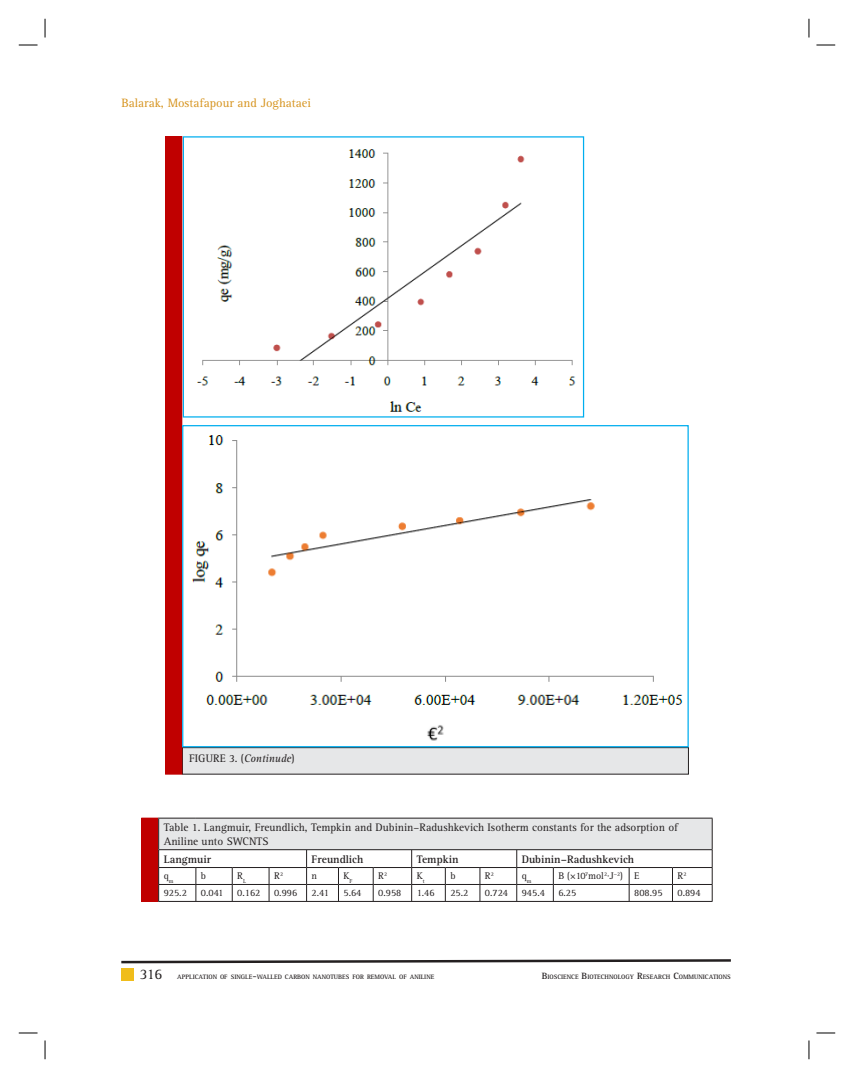
<style>
.page{position:relative;width:854px;height:1078px;background:#fff}
.page>*{position:absolute;margin:0;border:0;box-sizing:border-box;transform-origin:0 0}
.t1{font:15px "Rotis Serif Std";color:#231f20}
.t2{font:12.5px "Rotis Serif Std";color:#d6931d}
.t3{font:11.25px/13.8px "Rotis Serif Std";color:#231f20}
.t4{font:700 11.25px "Rotis Serif Std";color:#231f20}
.t5{font:10px "Rotis Serif Std";color:#231f20}
.t6{font:700 6.5px "Rotis Serif Std";color:#231f20}
.s1{font-style:italic}
.s2{font-size:9.38px}
</style>
<div class="page">
<div style="left:121px;top:968px;width:13px;height:13px;background:#f0bd1b"></div>
<svg style="left:121px;top:959px;width:610px;height:5px"></svg>
<div style="left:182px;top:748px;width:506px;height:26px;background:#e6e7e8"></div>
<img style="left:197px;top:149px;width:379px;height:263px">
<div style="left:183px;top:136px;width:401px;height:282px;border:1px solid #00aeef"></div>
<div style="left:165px;top:137px;width:17px;height:637px;background:#c00000"></div>
<img style="left:192px;top:435px;width:491px;height:306px">
<div style="left:182px;top:425px;width:506px;height:322px;border:1px solid #00aeef"></div>
<div style="left:142px;top:818px;width:16px;height:83px;background:#c00000"></div>
<div style="left:141px;top:818px;width:17px;height:84px;border:1px solid #c00000"></div>
<div style="left:159px;top:818px;width:553px;height:32px;background:#e6e7e8"></div>
<hr style="left:158px;top:867px;width:38px;height:1px;background:#231f20">
<hr style="left:196px;top:867px;width:36px;height:1px;background:#231f20">
<hr style="left:232px;top:867px;width:37px;height:1px;background:#231f20">
<hr style="left:269px;top:867px;width:37px;height:1px;background:#231f20">
<hr style="left:306px;top:867px;width:32px;height:1px;background:#231f20">
<hr style="left:338px;top:867px;width:35px;height:1px;background:#231f20">
<hr style="left:373px;top:867px;width:38px;height:1px;background:#231f20">
<hr style="left:411px;top:867px;width:34px;height:1px;background:#231f20">
<hr style="left:445px;top:867px;width:35px;height:1px;background:#231f20">
<hr style="left:480px;top:867px;width:36px;height:1px;background:#231f20">
<hr style="left:516px;top:867px;width:37px;height:1px;background:#231f20">
<hr style="left:553px;top:867px;width:76px;height:1px;background:#231f20">
<hr style="left:629px;top:867px;width:43px;height:1px;background:#231f20">
<hr style="left:672px;top:867px;width:40px;height:1px;background:#231f20">
<hr style="left:158px;top:884px;width:38px;height:1px;background:#231f20">
<svg style="left:158px;top:850px;width:1px;height:51px"></svg>
<hr style="left:196px;top:884px;width:36px;height:1px;background:#231f20">
<svg style="left:195px;top:868px;width:1px;height:33px"></svg>
<hr style="left:232px;top:884px;width:37px;height:1px;background:#231f20">
<svg style="left:232px;top:868px;width:1px;height:33px"></svg>
<hr style="left:269px;top:884px;width:37px;height:1px;background:#231f20">
<svg style="left:269px;top:868px;width:1px;height:33px"></svg>
<hr style="left:306px;top:884px;width:32px;height:1px;background:#231f20">
<svg style="left:306px;top:850px;width:1px;height:51px"></svg>
<hr style="left:338px;top:884px;width:35px;height:1px;background:#231f20">
<svg style="left:338px;top:868px;width:1px;height:33px"></svg>
<hr style="left:373px;top:884px;width:38px;height:1px;background:#231f20">
<svg style="left:373px;top:868px;width:1px;height:33px"></svg>
<hr style="left:411px;top:884px;width:34px;height:1px;background:#231f20">
<svg style="left:411px;top:850px;width:1px;height:51px"></svg>
<hr style="left:445px;top:884px;width:35px;height:1px;background:#231f20">
<svg style="left:445px;top:868px;width:1px;height:33px"></svg>
<hr style="left:480px;top:884px;width:36px;height:1px;background:#231f20">
<svg style="left:479px;top:868px;width:1px;height:33px"></svg>
<hr style="left:516px;top:884px;width:37px;height:1px;background:#231f20">
<svg style="left:516px;top:850px;width:1px;height:51px"></svg>
<hr style="left:553px;top:884px;width:76px;height:1px;background:#231f20">
<svg style="left:553px;top:868px;width:1px;height:33px"></svg>
<hr style="left:629px;top:884px;width:43px;height:1px;background:#231f20">
<svg style="left:628px;top:868px;width:1px;height:33px"></svg>
<hr style="left:672px;top:884px;width:40px;height:1px;background:#231f20">
<svg style="left:672px;top:868px;width:1px;height:33px"></svg>
<svg style="left:711px;top:850px;width:1px;height:51px"></svg>
<hr style="left:158px;top:901px;width:554px;height:1px;background:#231f20">
<hr style="left:158px;top:818px;width:38px;height:1px;background:#231f20">
<hr style="left:158px;top:818px;width:1px;height:31px;background:#231f20">
<hr style="left:196px;top:818px;width:516px;height:1px;background:#231f20">
<hr style="left:711px;top:818px;width:1px;height:31px;background:#231f20">
<hr style="left:158px;top:849px;width:554px;height:1px;background:#231f20">
<svg style="left:19px;top:44px;width:19px;height:2px"></svg>
<svg style="left:816px;top:44px;width:19px;height:2px"></svg>
<svg style="left:19px;top:1032px;width:19px;height:2px"></svg>
<svg style="left:816px;top:1032px;width:19px;height:2px"></svg>
<svg style="left:44px;top:19px;width:2px;height:19px"></svg>
<svg style="left:44px;top:1040px;width:2px;height:19px"></svg>
<svg style="left:808px;top:19px;width:1px;height:19px"></svg>
<svg style="left:808px;top:1040px;width:1px;height:19px"></svg>
<p class="t2" style="left:121px;top:98px;width:191px">Balarak, Mostafapour and Joghataei</p>
<p class="t3" style="left:189px;top:752px;width:107px">FIGURE 3. (<span class="s1">Continude</span>)</p>
<p class="t3" style="left:164px;top:821px;width:515px">Table 1. Langmuir, Freundlich, Tempkin and Dubinin–Radushkevich Isotherm constants for the adsorption of<br>Aniline unto SWCNTS</p>
<p class="t4" style="left:164px;top:854px;width:49px">Langmuir</p>
<p class="t4" style="left:311px;top:854px;width:53px">Freundlich</p>
<p class="t4" style="left:416px;top:854px;width:43px">Tempkin</p>
<p class="t4" style="left:521px;top:854px;width:114px">Dubinin–Radushkevich</p>
<p class="t5" style="left:164px;top:872px;width:11px">q<sub>m</sub></p>
<p class="t5" style="left:201px;top:872px;width:7px">b</p>
<p class="t5" style="left:237px;top:872px;width:10px">R<sub>L</sub></p>
<p class="t5" style="left:274px;top:872px;width:10px">R<sup>2</sup></p>
<p class="t5" style="left:311px;top:872px;width:7px">n</p>
<p class="t5" style="left:343px;top:872px;width:11px">K<sub>F</sub></p>
<p class="t5" style="left:378px;top:872px;width:10px">R<sup>2</sup></p>
<p class="t5" style="left:416px;top:872px;width:9px">K<sub>t</sub></p>
<p class="t5" style="left:450px;top:872px;width:7px">b</p>
<p class="t5" style="left:485px;top:872px;width:10px">R<sup>2</sup></p>
<p class="t5" style="left:521px;top:872px;width:11px">q<sub>m</sub></p>
<p class="t5" style="left:558px;top:872px;width:83px">B (×10<sup>7</sup>mol<sup>2</sup>∙J<sup>−2</sup>) E</p>
<p class="t5" style="left:677px;top:872px;width:10px">R<sup>2</sup></p>
<p class="t5" style="left:164px;top:889px;width:25px">925.2</p>
<p class="t5" style="left:201px;top:889px;width:24px">0.041</p>
<p class="t5" style="left:237px;top:889px;width:25px">0.162</p>
<p class="t5" style="left:274px;top:889px;width:25px">0.996</p>
<p class="t5" style="left:311px;top:889px;width:19px">2.41</p>
<p class="t5" style="left:343px;top:889px;width:19px">5.64</p>
<p class="t5" style="left:378px;top:889px;width:25px">0.958</p>
<p class="t5" style="left:416px;top:889px;width:19px">1.46</p>
<p class="t5" style="left:450px;top:889px;width:19px">25.2</p>
<p class="t5" style="left:485px;top:889px;width:25px">0.724</p>
<p class="t5" style="left:521px;top:889px;width:25px">945.4</p>
<p class="t5" style="left:558px;top:889px;width:19px">6.25</p>
<p class="t5" style="left:634px;top:889px;width:30px">808.95</p>
<p class="t5" style="left:677px;top:889px;width:25px">0.894</p>
<h1 class="t1" style="left:140px;top:967px;width:24px">316</h1>
<p class="t6" style="left:177px;top:974px;width:258px">APPLICATION OF SINGLE<span class="s2">-</span>WALLED CARBON NANOTUBES FOR REMOVAL OF ANILINE</p>
<p class="t6" style="left:541px;top:974px;width:191px"><span class="s2">B</span>IOSCIENCE <span class="s2">B</span>IOTECHNOLOGY <span class="s2">R</span>ESEARCH <span class="s2">C</span>OMMUNICATIONS</p>
</div>
